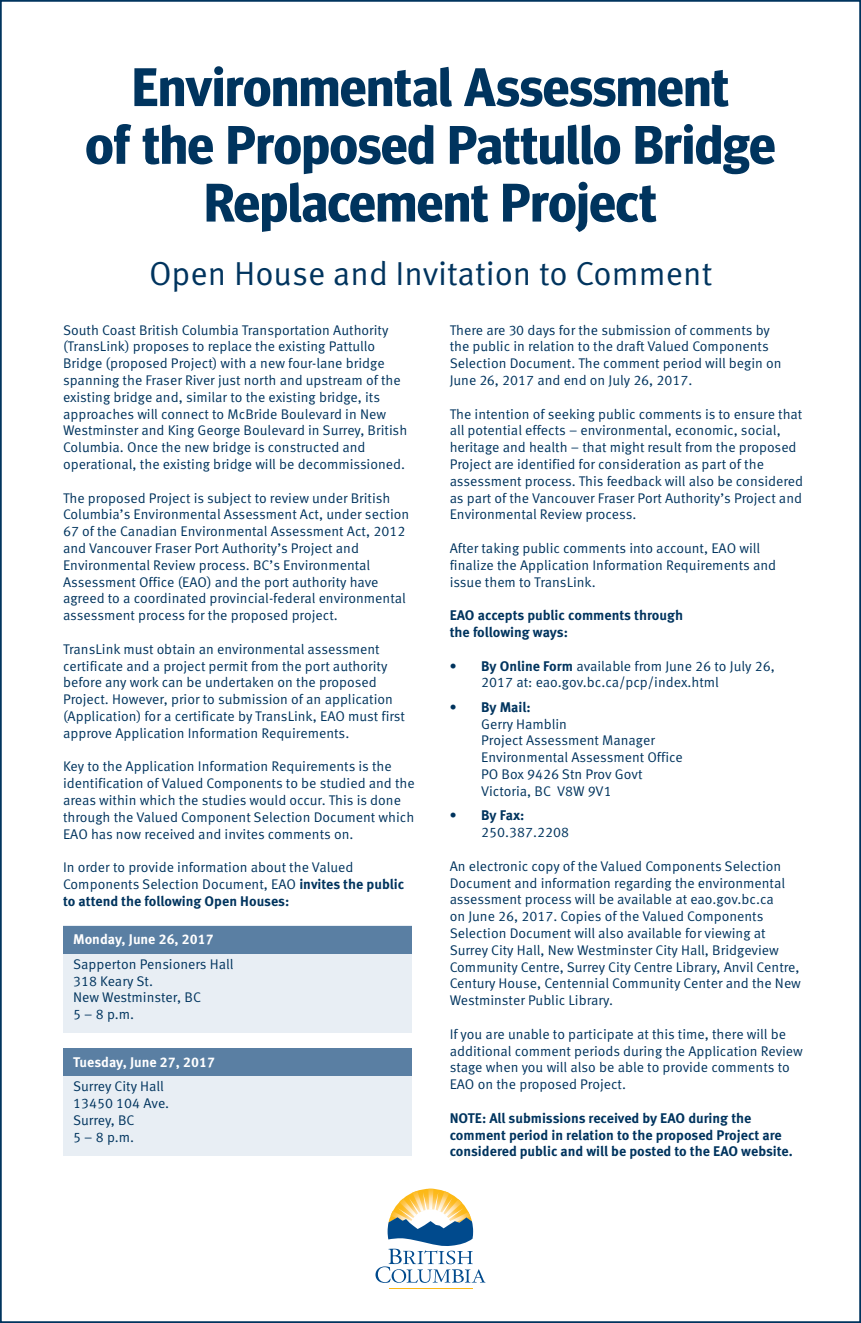
<style>
.page{position:relative;width:861px;height:1323px;background:#fff}
.page>*{position:absolute;margin:0;border:0;box-sizing:border-box;transform-origin:0 0}
.t1{font:700 54.25px/57.8px "Meta Headline OT";color:#00345e;text-align:center}
.t2{font:33.25px "Meta OT Norm";color:#00345e}
.t3{font:14px/16.8px "Meta OT Norm";color:#00345e}
.t4{font:700 14px/16.8px "Meta OT";color:#00345e}
.t5{font:700 14px "Meta OT";color:#fff}
.s1{font-family:"Meta OT";font-weight:700}
</style>
<div class="page">
<div style="left:63px;top:1048px;width:348px;height:107px;background:#e8eef4"></div>
<div style="left:63px;top:926px;width:348px;height:107px;background:#e8eef4"></div>
<div style="left:63px;top:926px;width:348px;height:27px;background:#5a7fa3"></div>
<div style="left:63px;top:1048px;width:348px;height:28px;background:#5a7fa3"></div>
<hr style="left:389px;top:1288px;width:83px;height:1px;background:#fcb814">
<svg style="left:375px;top:1189px;width:110px;height:94px"></svg>
<p class="t1" style="left:85px;top:60px;width:691px">Environmental Assessment<br>of the Proposed Pattullo Bridge<br>Replacement Project</p>
<p class="t2" style="left:149px;top:254px;width:565px">Open House and Invitation to Comment</p>
<p class="t3" style="left:63px;top:322px;width:346px">South Coast British Columbia Transportation Authority (TransLink) proposes to replace the existing Pattullo Bridge (proposed Project) with a new four-lane bridge spanning the Fraser River just north and upstream of the existing bridge and, similar to the existing bridge, its approaches will connect to McBride Boulevard in New Westminster and King George Boulevard in Surrey, British Columbia. Once the new bridge is constructed and operational, the existing bridge will be decommissioned.</p>
<p class="t3" style="left:63px;top:490px;width:348px">The proposed Project is subject to review under British Columbia’s Environmental Assessment Act, under section 67 of the Canadian Environmental Assessment Act, 2012 and Vancouver Fraser Port Authority’s Project and Environmental Review process. BC’s Environmental Assessment Office (EAO) and the port authority have agreed to a coordinated provincial-federal environmental assessment process for the proposed project.</p>
<p class="t3" style="left:63px;top:641px;width:343px">TransLink must obtain an environmental assessment certificate and a project permit from the port authority before any work can be undertaken on the proposed Project. However, prior to submission of an application (Application) for a certificate by TransLink, EAO must first approve Application Information Requirements.</p>
<p class="t3" style="left:63px;top:758px;width:353px">Key to the Application Information Requirements is the identification of Valued Components to be studied and the areas within which the studies would occur. This is done through the Valued Component Selection Document which EAO has now received and invites comments on.</p>
<p class="t3" style="left:63px;top:859px;width:343px">In order to provide information about the Valued<br>Components Selection Document, EAO <span class="s1">invites the public to attend the following Open Houses:</span></p>
<p class="t5" style="left:73px;top:931px;width:142px">Monday, June 26, 2017</p>
<p class="t3" style="left:73px;top:956px;width:162px">Sapperton Pensioners Hall</p>
<p class="t3" style="left:73px;top:973px;width:81px">318 Keary St.</p>
<p class="t3" style="left:73px;top:989px;width:129px">New Westminster, BC</p>
<p class="t3" style="left:73px;top:1006px;width:63px">5 – 8 p.m.</p>
<p class="t5" style="left:73px;top:1053px;width:143px">Tuesday, June 27, 2017</p>
<p class="t3" style="left:73px;top:1078px;width:92px">Surrey City Hall</p>
<p class="t3" style="left:73px;top:1095px;width:98px">13450 104 Ave.</p>
<p class="t3" style="left:73px;top:1112px;width:63px">Surrey, BC</p>
<p class="t3" style="left:73px;top:1129px;width:63px">5 – 8 p.m.</p>
<p class="t3" style="left:449px;top:322px;width:333px">There are 30 days for the submission of comments by the public in relation to the draft Valued Components Selection Document. The comment period will begin on June 26, 2017 and end on July 26, 2017.</p>
<p class="t3" style="left:449px;top:406px;width:355px">The intention of seeking public comments is to ensure that all potential effects – environmental, economic, social, heritage and health – that might result from the proposed Project are identified for consideration as part of the assessment process. This feedback will also be considered as part of the Vancouver Fraser Port Authority’s Project and Environmental Review process.</p>
<p class="t3" style="left:449px;top:540px;width:328px">After taking public comments into account, EAO will finalize the Application Information Requirements and issue them to TransLink.</p>
<p class="t4" style="left:449px;top:607px;width:235px">EAO accepts public comments through the following ways:</p>
<p class="t3" style="left:481px;top:658px;width:295px;text-indent:-32px"><span class="s1">• By Online Form</span> available from June 26 to July 26,<br>2017 at: eao.gov.bc.ca/pcp/index.html</p>
<p class="t3" style="left:481px;top:699px;width:203px;text-indent:-32px"><span class="s1">• By Mail:<br></span>Gerry Hamblin<br>Project Assessment Manager<br>Environmental Assessment Office<br>PO Box 9426 Stn Prov Govt<br>Victoria, BC V8W 9V1</p>
<p class="t3" style="left:481px;top:807px;width:89px;text-indent:-32px"><span class="s1">• By Fax:<br></span>250.387.2208</p>
<p class="t3" style="left:449px;top:858px;width:353px">An electronic copy of the Valued Components Selection Document and information regarding the environmental assessment process will be available at eao.gov.bc.ca<br>on June 26, 2017. Copies of the Valued Components Selection Document will also available for viewing at Surrey City Hall, New Westminster City Hall, Bridgeview Community Centre, Surrey City Centre Library, Anvil Centre, Century House, Centennial Community Center and the New Westminster Public Library.</p>
<p class="t3" style="left:449px;top:1026px;width:355px">If you are unable to participate at this time, there will be additional comment periods during the Application Review stage when you will also be able to provide comments to EAO on the proposed Project.</p>
<p class="t4" style="left:449px;top:1110px;width:344px">NOTE: All submissions received by EAO during the comment period in relation to the proposed Project are considered public and will be posted to the EAO website.</p>
</div>
